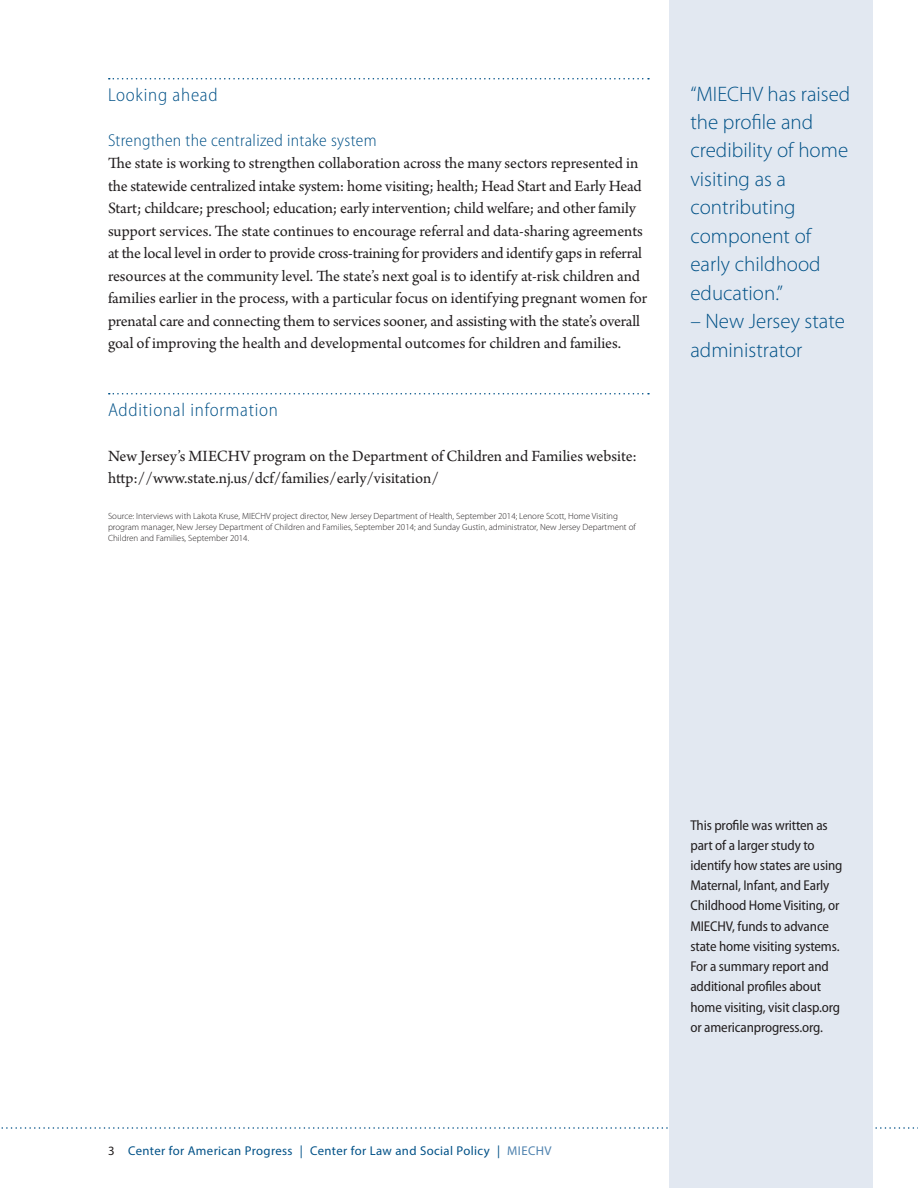
<style>
.page{position:relative;width:918px;height:1188px;background:#fff}
.page>*{position:absolute;margin:0;border:0;box-sizing:border-box;transform-origin:0 0}
.t1{font:300 21px/28.5px "Myriad Pro";color:#005187}
.t2{font:300 semi-condensed 18.75px "Myriad Pro";letter-spacing:.04em;color:#005187}
.t3{font:300 semi-condensed 17.25px "Myriad Pro";letter-spacing:.02em;color:#005187}
.t4{font:16.5px/22.5px "Arno Pro";letter-spacing:-.005em;color:#231f20}
.t5{font:semi-condensed 14.25px/20.2px "Myriad Pro";letter-spacing:-.01em;color:#231f20}
.t6{font:12.75px "Myriad Pro";letter-spacing:.03em;color:#005187}
.t7{font:300 9px/10.8px "Myriad Pro";color:#231f20}
.s1{color:#231f20}
.s2{color:#5083af}
</style>
<div class="page">
<svg style="left:1px;top:1127px;width:917px;height:2px"></svg>
<div style="left:669px;top:0;width:204px;height:1188px;background:#e2e8f1"></div>
<svg style="left:109px;top:78px;width:540px;height:2px"></svg>
<svg style="left:109px;top:393px;width:540px;height:1px"></svg>
<p class="t2" style="left:108px;top:84px;width:111px">Looking ahead</p>
<p class="t3" style="left:108px;top:130px;width:270px">Strengthen the centralized intake system</p>
<p class="t4" style="left:108px;top:153px;width:541px">The state is working to strengthen collaboration across the many sectors represented in the statewide centralized intake system: home visiting; health; Head Start and Early Head Start; childcare; preschool; education; early intervention; child welfare; and other family support services. The state continues to encourage referral and data-sharing agreements at the local level in order to provide cross-training for providers and identify gaps in referral resources at the community level. The state’s next goal is to identify at-risk children and families earlier in the process, with a particular focus on identifying pregnant women for prenatal care and connecting them to services sooner, and assisting with the state’s overall goal of improving the health and developmental outcomes for children and families.</p>
<p class="t2" style="left:108px;top:399px;width:172px">Additional information</p>
<p class="t4" style="left:108px;top:445px;width:531px">New Jersey’s MIECHV program on the Department of Children and Families website: http://www.state.nj.us/dcf/families/early/visitation/</p>
<p class="t7" style="left:108px;top:511px;width:529px">Source: Interviews with Lakota Kruse, MIECHV project director, New Jersey Department of Health, September 2014; Lenore Scott, Home Visiting program manager, New Jersey Department of Children and Families, September 2014; and Sunday Gustin, administrator, New Jersey Department of<br>Children and Families, September 2014.</p>
<p class="t1" style="left:690px;top:79px;width:161px">“MIECHV has raised the profile and credibility of home visiting as a contributing component of early childhood education.”</p>
<p class="t1" style="left:690px;top:307px;width:156px">– New Jersey state administrator</p>
<p class="t6" style="left:108px;top:1143px;width:445px"><span class="s1">3</span> Center for American Progress | Center for Law and Social Policy | <span class="s2">MIECHV</span></p>
<p class="t5" style="left:690px;top:815px;width:154px">This profile was written as part of a larger study to identify how states are using<br>Maternal, Infant, and Early<br>Childhood Home Visiting, or<br>MIECHV, funds to advance state home visiting systems.<br>For a summary report and additional profiles about home visiting, visit clasp.org or americanprogress.org.</p>
</div>
